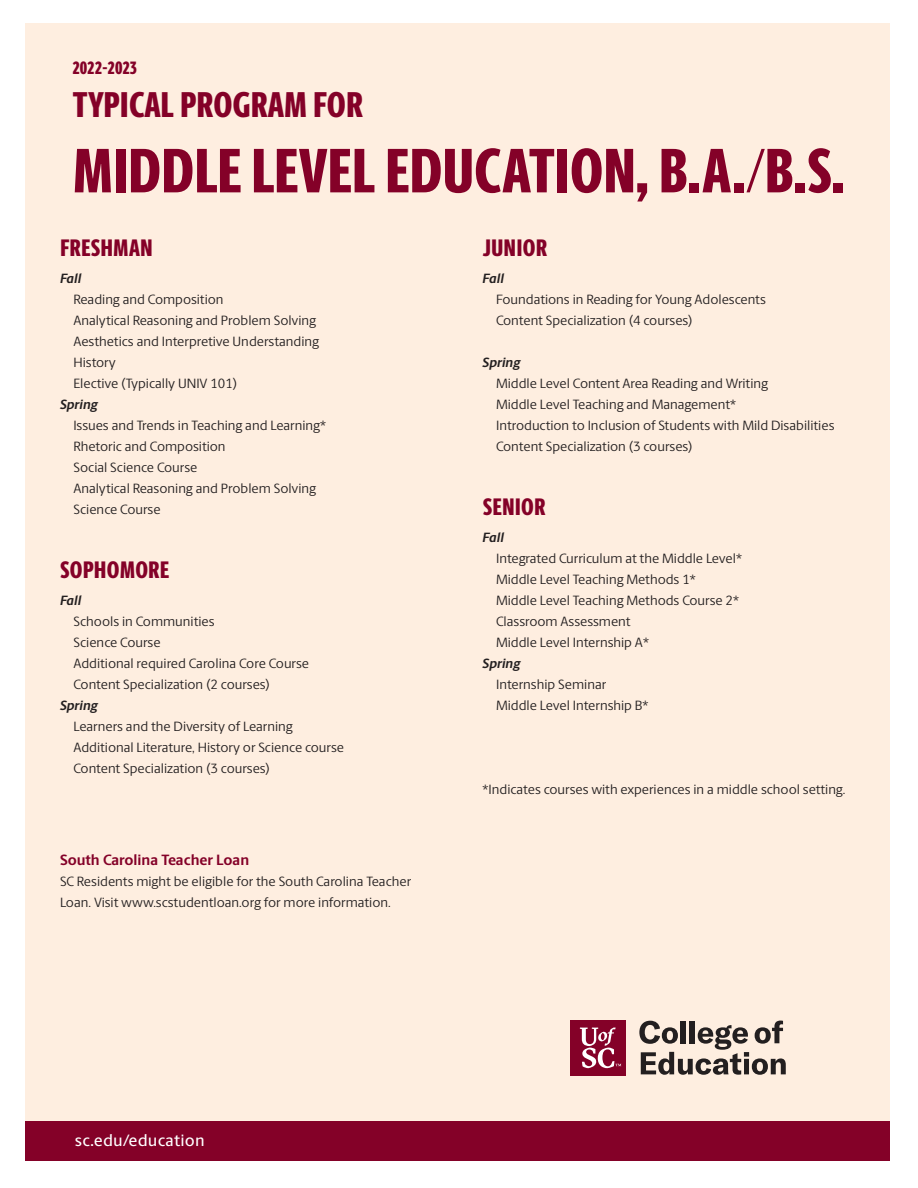
<style>
.page{position:relative;width:918px;height:1188px;background:#fff}
.page>*{position:absolute;margin:0;border:0;box-sizing:border-box;transform-origin:0 0}
.Area_Information{font:800 63px "Berlingske Sans X Cn";letter-spacing:.005em;color:#840128}
.t1{font:800 36px "Berlingske Sans X Cn";letter-spacing:.01em;color:#840128}
.Subhead_2{font:800 24px "Berlingske Sans X Cn";letter-spacing:.025em;color:#840128}
.t2{font:800 18px "Berlingske Sans X Cn";color:#840128}
.Subhead_2-2{font:500 16.5px "Berlingske Sans";letter-spacing:.005em;color:#fff}
.Body_Copy_1_First_Pa{font:700 15px "Berlingske Sans";color:#840128}
.Subheading_Units{font:13.5px/21px "Berlingske Sans";color:#231f20}
.Body_Copy_1_First_Pa-2{font:13.5px/21px "Berlingske Sans";color:#231f20}
.Subheading{font:italic 700 13.5px "Berlingske Sans";color:#231f20}
.Body_Copy_1_First_Pa-3{font:italic 700 13.5px "Berlingske Sans";color:#231f20}
</style>
<div class="page">
<div style="left:25px;top:24px;width:864px;height:1137px;background:#feeee0"></div>
<div style="left:25px;top:1121px;width:864px;height:40px;background:#840128"></div>
<div style="left:570px;top:1020px;width:56px;height:56px;background:#840128"></div>
<svg style="left:580px;top:1028px;width:41px;height:40px"></svg>
<svg style="left:639px;top:1021px;width:147px;height:54px"></svg>
<p class="t2" style="left:72px;top:54px;width:67px">2022-2023</p>
<p class="t1" style="left:73px;top:77px;width:292px">TYPICAL PROGRAM FOR</p>
<p class="Area_Information" style="left:73px;top:124px;width:773px">MIDDLE LEVEL EDUCATION, B.A./B.S.</p>
<p class="Subhead_2" style="left:60px;top:229px;width:94px">FRESHMAN</p>
<p class="Body_Copy_1_First_Pa-3" style="left:60px;top:269px;width:23px">Fall</p>
<p class="Subheading_Units" style="left:74px;top:289px;width:244px">Reading and Composition<br>Analytical Reasoning and Problem Solving</p>
<p class="Subheading_Units" style="left:74px;top:331px;width:247px">Aesthetics and Interpretive Understanding</p>
<p class="Subheading_Units" style="left:74px;top:352px;width:165px">History<br>Elective (Typically UNIV 101)</p>
<p class="Subheading" style="left:60px;top:395px;width:39px">Spring</p>
<p class="Subheading_Units" style="left:74px;top:415px;width:254px">Issues and Trends in Teaching and Learning*</p>
<p class="Subheading_Units" style="left:74px;top:436px;width:244px">Rhetoric and Composition<br>Social Science Course<br>Analytical Reasoning and Problem Solving</p>
<p class="Subheading_Units" style="left:74px;top:499px;width:89px">Science Course</p>
<p class="Subhead_2" style="left:60px;top:552px;width:110px">SOPHOMORE</p>
<p class="Body_Copy_1_First_Pa-3" style="left:60px;top:591px;width:23px">Fall</p>
<p class="Subheading_Units" style="left:74px;top:611px;width:237px">Schools in Communities<br>Science Course<br>Additional required Carolina Core Course</p>
<p class="Subheading_Units" style="left:74px;top:674px;width:198px">Content Specialization (2 courses)</p>
<p class="Subheading" style="left:60px;top:696px;width:39px">Spring</p>
<p class="Subheading_Units" style="left:74px;top:716px;width:221px">Learners and the Diversity of Learning</p>
<p class="Subheading_Units" style="left:74px;top:737px;width:272px">Additional Literature, History or Science course</p>
<p class="Subheading_Units" style="left:74px;top:758px;width:198px">Content Specialization (3 courses)</p>
<p class="Body_Copy_1_First_Pa" style="left:60px;top:848px;width:191px">South Carolina Teacher Loan</p>
<p class="Body_Copy_1_First_Pa-2" style="left:60px;top:870px;width:353px">SC Residents might be eligible for the South Carolina Teacher<br>Loan. Visit www.scstudentloan.org for more information.</p>
<p class="Subhead_2" style="left:483px;top:229px;width:66px">JUNIOR</p>
<p class="Body_Copy_1_First_Pa-3" style="left:483px;top:269px;width:23px">Fall</p>
<p class="Subheading_Units" style="left:496px;top:289px;width:271px">Foundations in Reading for Young Adolescents</p>
<p class="Subheading_Units" style="left:496px;top:310px;width:198px">Content Specialization (4 courses)</p>
<p class="Subheading" style="left:483px;top:353px;width:39px">Spring</p>
<p class="Subheading_Units" style="left:496px;top:373px;width:273px">Middle Level Content Area Reading and Writing</p>
<p class="Subheading_Units" style="left:496px;top:394px;width:242px">Middle Level Teaching and Management*</p>
<p class="Subheading_Units" style="left:496px;top:415px;width:340px">Introduction to Inclusion of Students with Mild Disabilities<br>Content Specialization (3 courses)</p>
<p class="Subhead_2" style="left:483px;top:489px;width:64px">SENIOR</p>
<p class="Body_Copy_1_First_Pa-3" style="left:483px;top:528px;width:23px">Fall</p>
<p class="Subheading_Units" style="left:496px;top:548px;width:247px">Integrated Curriculum at the Middle Level*</p>
<p class="Subheading_Units" style="left:496px;top:569px;width:201px">Middle Level Teaching Methods 1*</p>
<p class="Subheading_Units" style="left:496px;top:590px;width:244px">Middle Level Teaching Methods Course 2*</p>
<p class="Subheading_Units" style="left:496px;top:611px;width:154px">Classroom Assessment<br>Middle Level Internship A*</p>
<p class="Subheading" style="left:483px;top:654px;width:39px">Spring</p>
<p class="Subheading_Units" style="left:496px;top:674px;width:112px">Internship Seminar</p>
<p class="Subheading_Units" style="left:496px;top:695px;width:154px">Middle Level Internship B*</p>
<p class="Body_Copy_1_First_Pa-2" style="left:483px;top:779px;width:364px">*Indicates courses with experiences in a middle school setting.</p>
<p class="Subhead_2-2" style="left:75px;top:1127px;width:131px">sc.edu/education</p>
</div>
